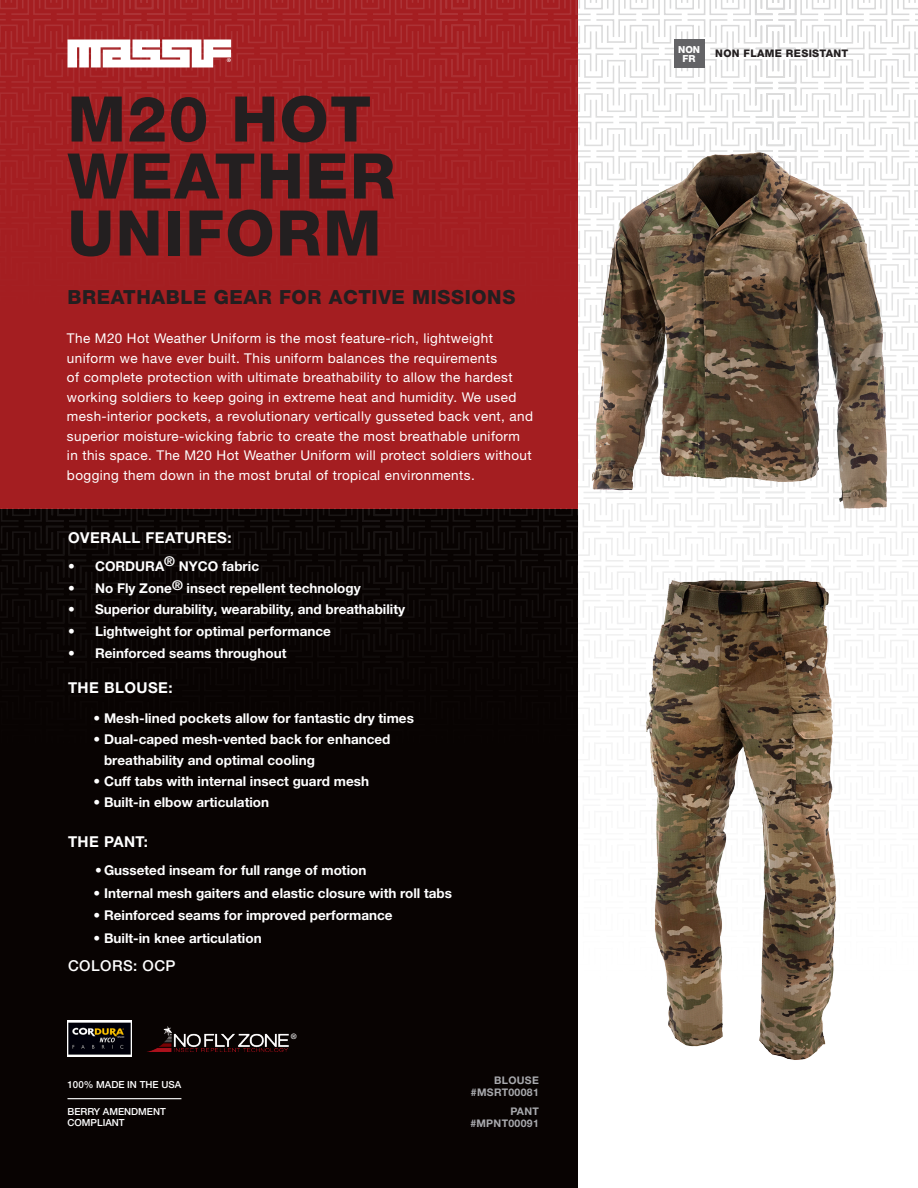
<style>
.page{position:relative;width:918px;height:1188px;background:#fff}
.page>*{position:absolute;margin:0;border:0;box-sizing:border-box;transform-origin:0 0}
.NEW_PROD_-_LARGE_Pro{font:800 63px/57px "Helvetica Neue LT Std";letter-spacing:.025em;color:#231f20}
.NEW_PROD_-_SMALL_Pro{font:800 19.5px "Helvetica Neue LT Std";letter-spacing:.03em;color:#231f20}
.TEXT_-_HEADERS_bold{font:700 15px "Helvetica Neue LT Std";letter-spacing:.03em;color:#fff}
.TEXT_-_10_15_ROMAN{font:500 15px "Helvetica Neue LT Std";letter-spacing:.03em;color:#fff}
.t1{font:700 13.5px/21px "Helvetica Neue LT Std";color:#fff}
.t2{font:13.5px/19.5px "Helvetica Neue LT Std";letter-spacing:.03em;color:#fff}
.PROD___PART{font:700 10.5px/12px "Helvetica Neue LT Std";letter-spacing:.03em;color:#a8a9ad;text-align:right}
.TEXT_-_10_12{font:800 10.5px "Helvetica Neue LT Std";letter-spacing:.03em;color:#231f20}
.PROD_-_desc{font:500 9.75px/11.4px "Helvetica Neue LT Std";color:#fff}
.t3{font:800 9.75px "Helvetica Neue LT Std";color:#fff}
.TEXT_-_10_15_ROMAN-2{font:500 7.5px "Helvetica Neue LT Std";color:#fff}
</style>
<div class="page">
<svg style="left:626px;top:0;width:292px;height:323px"></svg>
<svg style="left:626px;top:326px;width:292px;height:338px"></svg>
<div style="left:0;top:0;width:578px;height:509px;background:#a41e21"></div>
<svg style="left:0;top:0;width:300px;height:163px"></svg>
<svg style="left:304px;top:0;width:228px;height:163px"></svg>
<svg style="left:293px;top:59px;width:19px;height:2px"></svg>
<svg style="left:293px;top:127px;width:19px;height:2px"></svg>
<svg style="left:293px;top:41px;width:19px;height:1px"></svg>
<svg style="left:293px;top:110px;width:19px;height:1px"></svg>
<div style="left:0;top:509px;width:578px;height:679px;background:#080302"></div>
<svg style="left:0;top:509px;width:223px;height:111px"></svg>
<svg style="left:227px;top:509px;width:305px;height:111px"></svg>
<svg style="left:215px;top:566px;width:19px;height:2px"></svg>
<svg style="left:215px;top:549px;width:19px;height:1px"></svg>
<svg style="left:215px;top:616px;width:19px;height:2px"></svg>
<svg style="left:532px;top:0;width:94px;height:722px"></svg>
<svg style="left:68px;top:40px;width:163px;height:27px;background:#f0dbdb"></svg>
<hr style="left:68px;top:1098px;width:113px;height:1px;background:#fff">
<img style="left:585px;top:137px;width:313px;height:386px">
<img style="left:602px;top:572px;width:265px;height:488px">
<div style="left:674px;top:39px;width:31px;height:29px;background:#636366"></div>
<img style="left:147px;top:1027px;width:142px;height:25px">
<img style="left:68px;top:1020px;width:63px;height:36px">
<p class="NEW_PROD_-_LARGE_Pro" style="left:68px;top:90px;width:329px">M20 HOT<br>WEATHER<br>UNIFORM</p>
<p class="NEW_PROD_-_SMALL_Pro" style="left:68px;top:285px;width:449px">BREATHABLE GEAR FOR ACTIVE MISSIONS</p>
<p class="t2" style="left:67px;top:329px;width:468px">The M20 Hot Weather Uniform is the most feature-rich, lightweight uniform we have ever built. This uniform balances the requirements<br>of complete protection with ultimate breathability to allow the hardest working soldiers to keep going in extreme heat and humidity. We used mesh-interior pockets, a revolutionary vertically gusseted back vent, and superior moisture-wicking fabric to create the most breathable uniform in this space. The M20 Hot Weather Uniform will protect soldiers without bogging them down in the most brutal of tropical environments.</p>
<p class="TEXT_-_HEADERS_bold" style="left:68px;top:529px;width:165px">OVERALL FEATURES:</p>
<p class="t1" style="left:68px;top:555px;width:193px">• CORDURA® NYCO fabric</p>
<p class="t1" style="left:68px;top:577px;width:294px">• No Fly Zone® insect repellent technology</p>
<p class="t1" style="left:68px;top:599px;width:339px">• Superior durability, wearability, and breathability</p>
<p class="t1" style="left:68px;top:621px;width:264px">• Lightweight for optimal performance</p>
<p class="t1" style="left:68px;top:642px;width:220px">• Reinforced seams throughout</p>
<p class="TEXT_-_HEADERS_bold" style="left:68px;top:679px;width:106px">THE BLOUSE:</p>
<p class="t1" style="left:94px;top:708px;width:322px">• Mesh-lined pockets allow for fantastic dry times</p>
<p class="t1" style="left:104px;top:729px;width:288px;text-indent:-10px">• Dual-caped mesh-vented back for enhanced breathability and optimal cooling</p>
<p class="t1" style="left:94px;top:771px;width:277px">• Cuff tabs with internal insect guard mesh</p>
<p class="t1" style="left:94px;top:792px;width:177px">• Built-in elbow articulation</p>
<p class="TEXT_-_HEADERS_bold" style="left:68px;top:832px;width:82px">THE PANT:</p>
<p class="t1" style="left:95px;top:860px;width:273px">• Gusseted inseam for full range of motion</p>
<p class="t1" style="left:94px;top:882px;width:360px">• Internal mesh gaiters and elastic closure with roll tabs</p>
<p class="t1" style="left:94px;top:905px;width:301px">• Reinforced seams for improved performance</p>
<p class="t1" style="left:94px;top:927px;width:170px">• Built-in knee articulation</p>
<p class="TEXT_-_10_15_ROMAN" style="left:68px;top:957px;width:109px">COLORS: OCP</p>
<p class="PROD_-_desc" style="left:68px;top:1079px;width:115px">100% MADE IN THE USA</p>
<p class="PROD_-_desc" style="left:68px;top:1105px;width:100px">BERRY AMENDMENT<br>COMPLIANT</p>
<p class="TEXT_-_10_15_ROMAN-2" style="left:291px;top:1032px;width:7px">®</p>
<p class="PROD___PART" style="left:471px;top:1074px;width:70px">BLOUSE #MSRT00081</p>
<p class="PROD___PART" style="left:470px;top:1105px;width:70px">PANT #MPNT00091</p>
<p class="t3" style="left:678px;top:43px;width:24px">NON</p>
<p class="t3" style="left:683px;top:53px;width:14px">FR</p>
<p class="TEXT_-_10_12" style="left:715px;top:47px;width:135px">NON FLAME RESISTANT</p>
</div>
